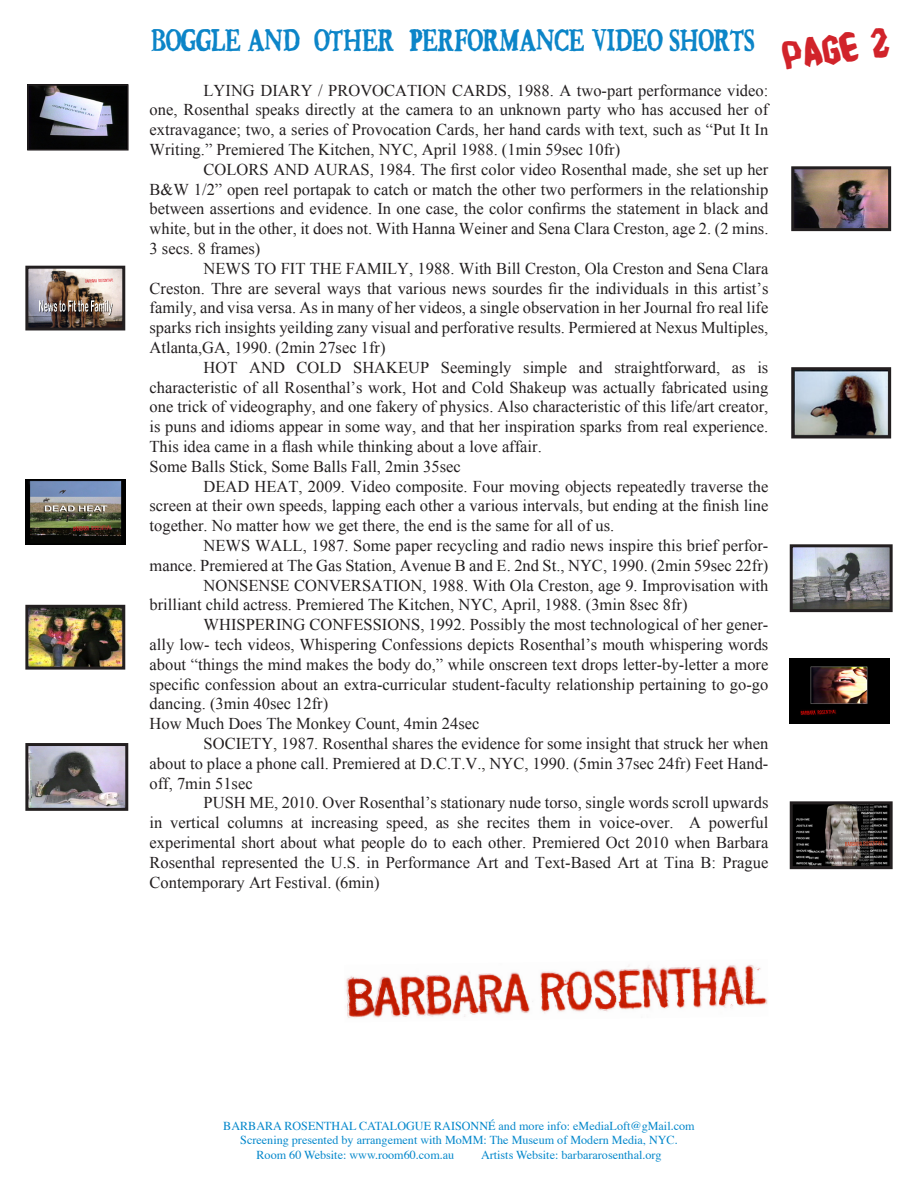
<style>
.page{position:relative;width:918px;height:1188px;background:#fff}
.page>*{position:absolute;margin:0;border:0;box-sizing:border-box;transform-origin:0 0}
.t1{font:27px "Timebomb";color:#d1232a}
.t2{font:22.5px "Bedbug";color:#0c85c8;scale:.67 1}
.t3{font:16.5px/19.8px "Times New Roman";color:#231f20;text-align:justify}
.t4{font:12.15px "Times";color:#0387cb}
</style>
<div class="page">
<img style="left:346px;top:964px;width:422px;height:54px">
<img style="left:795px;top:371px;width:92px;height:63px">
<div style="left:791px;top:367px;width:100px;height:71px;border:3px solid #231f20"></div>
<img style="left:795px;top:170px;width:92px;height:57px">
<div style="left:791px;top:166px;width:100px;height:65px;border:3px solid #231f20"></div>
<img style="left:30px;top:87px;width:96px;height:61px">
<div style="left:27px;top:84px;width:102px;height:67px;border:2px solid #231f20"></div>
<img style="left:29px;top:270px;width:92px;height:56px">
<div style="left:25px;top:266px;width:100px;height:64px;border:3px solid #231f20"></div>
<img style="left:26px;top:480px;width:100px;height:64px">
<img style="left:794px;top:548px;width:95px;height:60px">
<div style="left:790px;top:544px;width:103px;height:68px;border:3px solid #231f20"></div>
<img style="left:29px;top:609px;width:92px;height:57px">
<div style="left:25px;top:605px;width:100px;height:65px;border:3px solid #231f20"></div>
<img style="left:790px;top:659px;width:100px;height:65px">
<img style="left:29px;top:747px;width:95px;height:60px">
<div style="left:25px;top:743px;width:103px;height:68px;border:3px solid #231f20"></div>
<img style="left:794px;top:805px;width:95px;height:60px">
<div style="left:790px;top:801px;width:103px;height:68px;border:3px solid #231f20"></div>
<p class="t2" style="left:152px;top:28px;width:902px">BOGGLE AND OTHER PERFORMANCE VIDEO SHORTS</p>
<p class="t3" style="left:150px;top:80px;width:620px;text-indent:54px">LYING DIARY / PROVOCATION CARDS, 1988. A two-part performance video: one, Rosenthal speaks directly at the camera to an unknown party who has accused her of extravagance; two, a series of Provocation Cards, her hand cards with text, such as “Put It In Writing.” Premiered The Kitchen, NYC, April 1988. (1min 59sec 10fr)</p>
<p class="t3" style="left:150px;top:159px;width:620px;text-indent:54px">COLORS AND AURAS, 1984. The first color video Rosenthal made, she set up her B&amp;W 1/2” open reel portapak to catch or match the other two performers in the relationship between assertions and evidence. In one case, the color confirms the statement in black and white, but in the other, it does not. With Hanna Weiner and Sena Clara Creston, age 2. (2 mins.<br>3 secs. 8 frames)</p>
<p class="t3" style="left:150px;top:258px;width:620px;text-indent:54px">NEWS TO FIT THE FAMILY, 1988. With Bill Creston, Ola Creston and Sena Clara Creston. Thre are several ways that various news sourdes fir the individuals in this artist’s family, and visa versa. As in many of her videos, a single observation in her Journal fro real life sparks rich insights yeilding zany visual and perforative results. Permiered at Nexus Multiples, Atlanta,GA, 1990. (2min 27sec 1fr)</p>
<p class="t3" style="left:150px;top:357px;width:620px;text-indent:54px">HOT AND COLD SHAKEUP Seemingly simple and straightforward, as is characteristic of all Rosenthal’s work, Hot and Cold Shakeup was actually fabricated using one trick of videography, and one fakery of physics. Also characteristic of this life/art creator, is puns and idioms appear in some way, and that her inspiration sparks from real experience.<br>This idea came in a flash while thinking about a love affair.</p>
<p class="t3" style="left:150px;top:456px;width:313px">Some Balls Stick, Some Balls Fall, 2min 35sec</p>
<p class="t3" style="left:150px;top:476px;width:620px;text-indent:54px">DEAD HEAT, 2009. Video composite. Four moving objects repeatedly traverse the screen at their own speeds, lapping each other a various intervals, but ending at the finish line together. No matter how we get there, the end is the same for all of us.</p>
<p class="t3" style="left:150px;top:535px;width:620px;text-align:right">NEWS WALL, 1987. Some paper recycling and radio news inspire this brief perfor-<br>mance. Premiered at The Gas Station, Avenue B and E. 2nd St., NYC, 1990. (2min 59sec 22fr)</p>
<p class="t3" style="left:150px;top:575px;width:620px;text-indent:54px">NONSENSE CONVERSATION, 1988. With Ola Creston, age 9. Improvisation with brilliant child actress. Premiered The Kitchen, NYC, April, 1988. (3min 8sec 8fr)</p>
<p class="t3" style="left:150px;top:615px;width:620px;text-indent:54px">WHISPERING CONFESSIONS, 1992. Possibly the most technological of her gener&shy;ally low- tech videos, Whispering Confessions depicts Rosenthal’s mouth whispering words about “things the mind makes the body do,” while onscreen text drops letter-by-letter a more specific confession about an extra-curricular student-faculty relationship pertaining to go-go dancing. (3min 40sec 12fr)</p>
<p class="t3" style="left:150px;top:714px;width:331px">How Much Does The Monkey Count, 4min 24sec</p>
<p class="t3" style="left:150px;top:733px;width:620px;text-indent:54px">SOCIETY, 1987. Rosenthal shares the evidence for some insight that struck her when about to place a phone call. Premiered at D.C.T.V., NYC, 1990. (5min 37sec 24fr) Feet Hand&shy;off, 7min 51sec</p>
<p class="t3" style="left:150px;top:793px;width:620px;text-indent:54px">PUSH ME, 2010. Over Rosenthal’s stationary nude torso, single words scroll upwards in vertical columns at increasing speed, as she recites them in voice-over. A powerful experimental short about what people do to each other. Premiered Oct 2010 when Barbara Rosenthal represented the U.S. in Performance Art and Text-Based Art at Tina B: Prague Contemporary Art Festival. (6min)</p>
<p class="t1" style="left:783px;top:41px;width:108px;rotate:-8deg">PAGE 2</p>
<p class="t4" style="left:223px;top:1118px;width:473px">BARBARA ROSENTHAL CATALOGUE RAISONNÉ and more info: eMediaLoft@gMail.com</p>
<p class="t4" style="left:240px;top:1132px;width:439px">Screening presented by arrangement with MoMM: The Museum of Modern Media, NYC.</p>
<p class="t4" style="left:257px;top:1147px;width:199px">Room 60 Website: www.room60.com.au</p>
<p class="t4" style="left:481px;top:1147px;width:182px">Artists Website: barbararosenthal.org</p>
</div>
